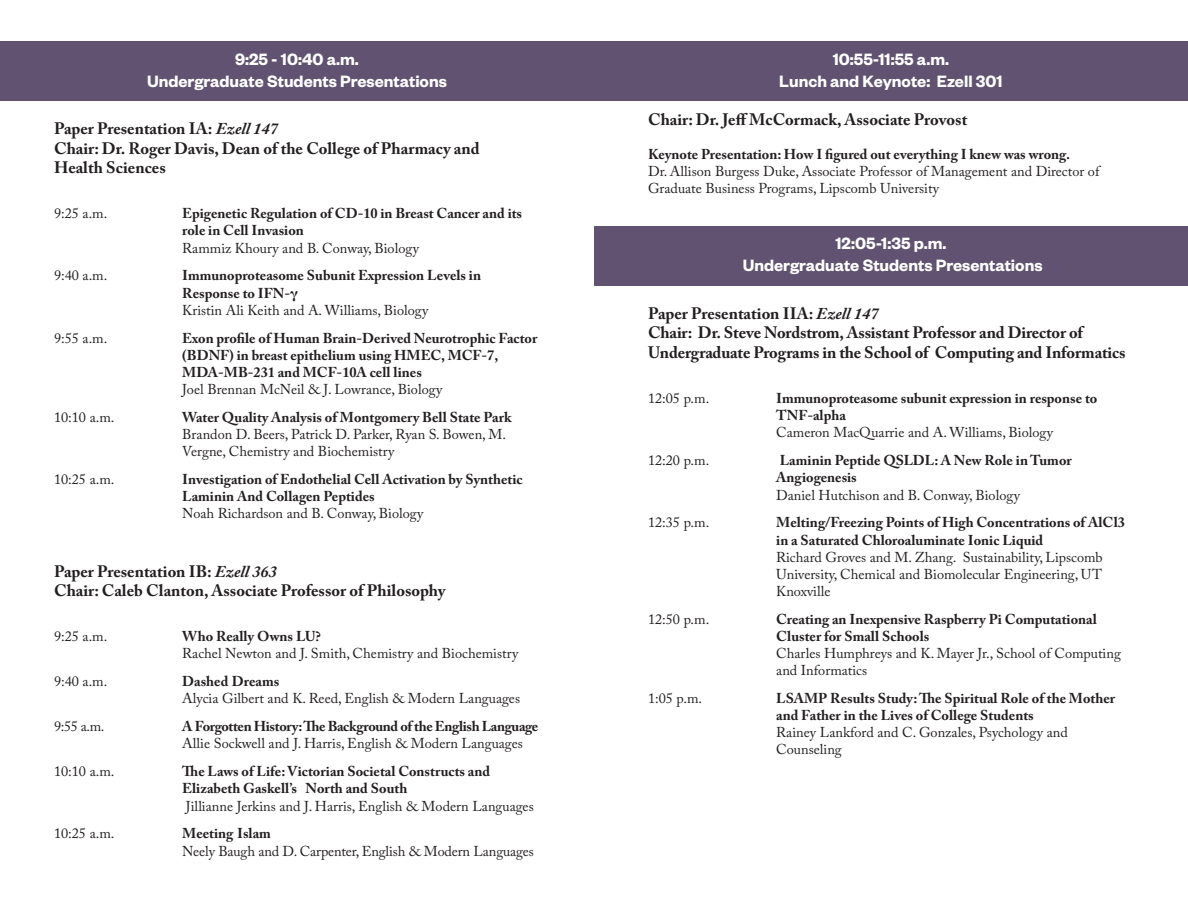
<style>
.page{position:relative;width:1188px;height:918px;background:#fff}
.page>*{position:absolute;margin:0;border:0;box-sizing:border-box;transform-origin:0 0}
.t1{font:600 18px/21.6px "Founders Grotesk";color:#fff;text-align:center}
.t2{font:700 16.5px/19.8px "Adobe Caslon Pro";color:#231f20}
.t3{font:700 14.25px/17.1px "Adobe Caslon Pro";color:#231f20}
.t4{font:14.25px/17.1px "Adobe Caslon Pro";color:#231f20}
.t5{font:700 14.25px/17.1px "Adobe Caslon Pro";letter-spacing:-.025em;color:#231f20}
.s1{font-style:italic}
.s2{font-weight:400}
.s3{font-family:"Times"}
.s4{font-weight:700}
</style>
<div class="page">
<div style="left:0;top:41px;width:594px;height:59px;background:#605270"></div>
<div style="left:594px;top:41px;width:594px;height:59px;background:#605270"></div>
<div style="left:594px;top:227px;width:594px;height:59px;background:#605270"></div>
<p class="t1" style="left:147px;top:48px;width:301px">9:25 - 10:40 a.m.<br>Undergraduate Students Presentations</p>
<p class="t2" style="left:54px;top:118px;width:226px">Paper Presentation IA: <span class="s1">Ezell 147</span></p>
<p class="t2" style="left:54px;top:138px;width:427px">Chair: Dr. Roger Davis, Dean of the College of Pharmacy and<br>Health Sciences</p>
<p class="t4" style="left:54px;top:205px;width:55px">9:25 a.m.</p>
<p class="t3" style="left:182px;top:205px;width:341px">Epigenetic Regulation of CD-10 in Breast Cancer and its role in Cell Invasion<br><span class="s2">Rammiz Khoury and B. Conway, Biology</span></p>
<p class="t4" style="left:54px;top:267px;width:55px">9:40 a.m.</p>
<p class="t3" style="left:182px;top:267px;width:300px">Immunoproteasome Subunit Expression Levels in<br>Response to IFN-<span class="s3">γ<br></span><span class="s2">Kristin Ali Keith and A. Williams, Biology</span></p>
<p class="t4" style="left:54px;top:329px;width:55px">9:55 a.m.</p>
<p class="t3" style="left:182px;top:329px;width:357px">Exon profile of Human Brain-Derived Neurotrophic Factor (BDNF) in breast epithelium using HMEC, MCF-7, MDA-MB-231 and MCF-10A cell lines<br><span class="s2">Joel Brennan McNeil &amp; J. Lowrance, Biology</span></p>
<p class="t4" style="left:54px;top:408px;width:62px">10:10 a.m.</p>
<p class="t4" style="left:182px;top:408px;width:331px"><span class="s4">Water Quality Analysis of Montgomery Bell State Park<br></span>Brandon D. Beers, Patrick D. Parker, Ryan S. Bowen, M.<br>Vergne, Chemistry and Biochemistry</p>
<p class="t4" style="left:54px;top:470px;width:62px">10:25 a.m.</p>
<p class="t3" style="left:182px;top:470px;width:342px">Investigation of Endothelial Cell Activation by Synthetic<br>Laminin And Collagen Peptides<br><span class="s2">Noah Richardson and B. Conway, Biology</span></p>
<p class="t2" style="left:54px;top:561px;width:225px">Paper Presentation IB: <span class="s1">Ezell 363</span></p>
<p class="t2" style="left:54px;top:581px;width:393px">Chair: Caleb Clanton, Associate Professor of Philosophy</p>
<p class="t4" style="left:54px;top:628px;width:55px">9:25 a.m.</p>
<p class="t4" style="left:182px;top:628px;width:338px"><span class="s4">Who Really Owns LU?<br></span>Rachel Newton and J. Smith, Chemistry and Biochemistry</p>
<p class="t4" style="left:54px;top:673px;width:55px">9:40 a.m.</p>
<p class="t4" style="left:182px;top:673px;width:339px"><span class="s4">Dashed Dreams<br></span>Alycia Gilbert and K. Reed, English &amp; Modern Languages</p>
<p class="t4" style="left:54px;top:718px;width:52px">9:55 a.m.</p>
<p class="t5" style="left:182px;top:718px;width:358px">A Forgotten History: The Background of the English Language<br><span class="s2">Allie Sockwell and J. Harris, English &amp; Modern Languages</span></p>
<p class="t4" style="left:54px;top:763px;width:62px">10:10 a.m.</p>
<p class="t3" style="left:182px;top:763px;width:353px">The Laws of Life: Victorian Societal Constructs and<br>Elizabeth Gaskell’s North and South<br><span class="s2">Jillianne Jerkins and J. Harris, English &amp; Modern Languages</span></p>
<p class="t4" style="left:54px;top:825px;width:62px">10:25 a.m.</p>
<p class="t4" style="left:182px;top:825px;width:353px"><span class="s4">Meeting Islam<br></span>Neely Baugh and D. Carpenter, English &amp; Modern Languages</p>
<p class="t1" style="left:833px;top:48px;width:118px">10:55-11:55 a.m.</p>
<p class="t1" style="left:779px;top:69px;width:225px">Lunch and Keynote: Ezell 301</p>
<p class="t2" style="left:648px;top:109px;width:321px">Chair: Dr. Jeff McCormack, Associate Provost</p>
<p class="t4" style="left:648px;top:145px;width:453px"><span class="s4">Keynote Presentation: How I figured out everything I knew was wrong.<br></span>Dr. Allison Burgess Duke, Associate Professor of Management and Director of<br>Graduate Business Programs, Lipscomb University</p>
<p class="t1" style="left:835px;top:232px;width:113px">12:05-1:35 p.m.</p>
<p class="t1" style="left:743px;top:254px;width:301px">Undergraduate Students Presentations</p>
<p class="t2" style="left:648px;top:303px;width:232px">Paper Presentation IIA: <span class="s1">Ezell 147</span></p>
<p class="t2" style="left:648px;top:323px;width:479px">Chair: Dr. Steve Nordstrom, Assistant Professor and Director of<br>Undergraduate Programs in the School of Computing and Informatics</p>
<p class="t4" style="left:648px;top:390px;width:63px">12:05 p.m.</p>
<p class="t3" style="left:776px;top:390px;width:323px">Immunoproteasome subunit expression in response to<br>TNF-alpha<br><span class="s2">Cameron MacQuarrie and A. Williams, Biology</span></p>
<p class="t4" style="left:648px;top:452px;width:63px">12:20 p.m.</p>
<p class="t3" style="left:776px;top:452px;width:297px">Laminin Peptide QSLDL: A New Role in Tumor<br>Angiogenesis<br><span class="s2">Daniel Hutchison and B. Conway, Biology</span></p>
<p class="t4" style="left:648px;top:514px;width:63px">12:35 p.m.</p>
<p class="t4" style="left:776px;top:514px;width:350px"><span class="s4">Melting/Freezing Points of High Concentrations of AlCl3 in a Saturated Chloroaluminate Ionic Liquid<br></span>Richard Groves and M. Zhang. Sustainability, Lipscomb University, Chemical and Biomolecular Engineering, UT Knoxville</p>
<p class="t4" style="left:648px;top:610px;width:63px">12:50 p.m.</p>
<p class="t3" style="left:776px;top:610px;width:346px">Creating an Inexpensive Raspberry Pi Computational Cluster for Small Schools<br><span class="s2">Charles Humphreys and K. Mayer Jr., School of Computing and Informatics</span></p>
<p class="t4" style="left:648px;top:690px;width:56px">1:05 p.m.</p>
<p class="t3" style="left:776px;top:690px;width:340px">LSAMP Results Study: The Spiritual Role of the Mother and Father in the Lives of College Students<br><span class="s2">Rainey Lankford and C. Gonzales, Psychology and Counseling</span></p>
</div>
